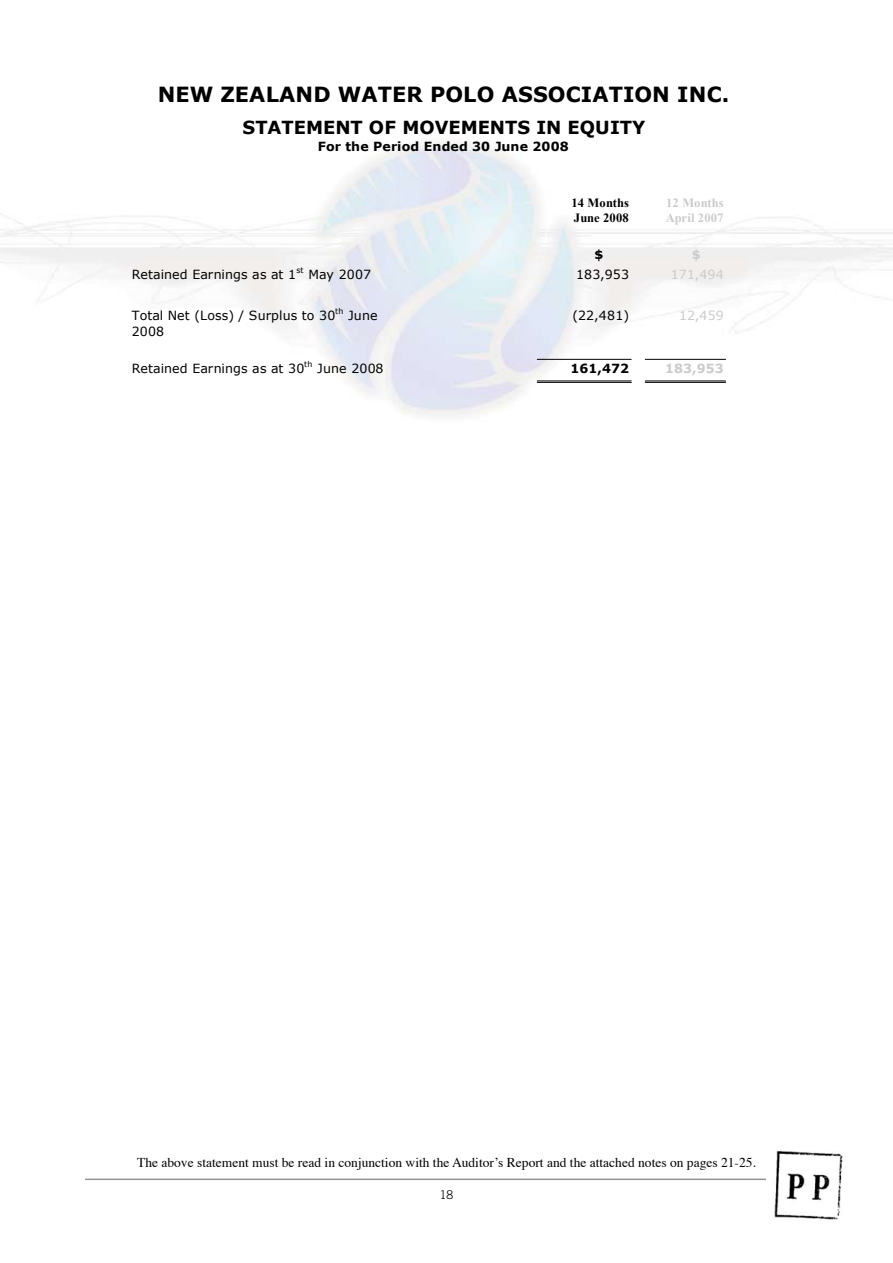
<style>
.page{position:relative;width:893px;height:1263px;background:#fff}
.page>*{position:absolute;margin:0;border:0;box-sizing:border-box;transform-origin:0 0}
.t1{font:700 20.85px "Verdana";letter-spacing:.005em;color:#000}
.t2{font:700 18px "Verdana";color:#000}
.t3{font:13.5px "Times";color:#000}
.t4{font:12.6px "Verdana";color:#000}
.t5{font:700 12.6px "Verdana";letter-spacing:.005em;color:#000}
.t6{font:700 12.6px/14.7px "Times New Roman";letter-spacing:.01em;color:#cbcbcb}
.t7{font:700 12.6px/14.7px "Times New Roman";letter-spacing:.01em;color:#000}
.t8{font:12.6px "Verdana";letter-spacing:-.005em;color:#cbcbcb}
.t9{font:700 12.6px "Verdana";letter-spacing:.005em;color:#cbcbcb}
.t10{font:300 12px "Trade Gothic";color:#000}
.t11{font:7.95px "Verdana";color:#000}
</style>
<div class="page">
<hr style="left:85px;top:1178px;width:723px;height:2px;background:#939598">
<img style="left:766px;top:1151px;width:77px;height:69px">
<hr style="left:537px;top:359px;width:95px;height:1px;background:#000">
<hr style="left:645px;top:359px;width:81px;height:1px;background:#000">
<hr style="left:537px;top:381px;width:95px;height:1px;background:#000">
<hr style="left:537px;top:382px;width:95px;height:1px;background:#000">
<hr style="left:645px;top:381px;width:81px;height:1px;background:#000">
<hr style="left:645px;top:382px;width:81px;height:1px;background:#000">
<h1 class="t1" style="left:158px;top:86px;width:573px">NEW ZEALAND WATER POLO ASSOCIATION INC.</h1>
<h2 class="t2" style="left:242px;top:120px;width:404px">STATEMENT OF MOVEMENTS IN EQUITY</h2>
<p class="t5" style="left:318px;top:141px;width:252px">For the Period Ended 30 June 2008</p>
<p class="t7" style="left:571px;top:197px;width:59px">14 Months<br>June 2008</p>
<p class="t6" style="left:666px;top:197px;width:59px">12 Months<br>April 2007</p>
<p class="t5" style="left:594px;top:249px;width:10px">$</p>
<p class="t9" style="left:692px;top:249px;width:10px">$</p>
<p class="t4" style="left:132px;top:270px;width:166px">Retained Earnings as at 1</p>
<p class="t11" style="left:296px;top:267px;width:9px">st</p>
<p class="t4" style="left:309px;top:270px;width:64px">May 2007</p>
<p class="t4" style="left:576px;top:270px;width:55px">183,953</p>
<p class="t8" style="left:671px;top:270px;width:55px">171,494</p>
<p class="t4" style="left:132px;top:311px;width:205px">Total Net (Loss) / Surplus to 30</p>
<p class="t11" style="left:335px;top:308px;width:10px">th</p>
<p class="t4" style="left:348px;top:311px;width:31px">June</p>
<p class="t4" style="left:132px;top:326px;width:34px">2008</p>
<p class="t4" style="left:572px;top:311px;width:58px">(22,481)</p>
<p class="t8" style="left:679px;top:311px;width:46px">12,459</p>
<p class="t4" style="left:132px;top:363px;width:174px">Retained Earnings as at 30</p>
<p class="t11" style="left:304px;top:360px;width:10px">th</p>
<p class="t4" style="left:317px;top:363px;width:68px">June 2008</p>
<p class="t5" style="left:570px;top:363px;width:60px">161,472</p>
<p class="t9" style="left:665px;top:363px;width:60px">183,953</p>
<p class="t3" style="left:137px;top:1150px;width:620px">The above statement must be read in conjunction with the Auditor’s Report and the attached notes on pages 21-25.</p>
<p class="t10" style="left:440px;top:1188px;width:15px">18</p>
</div>
